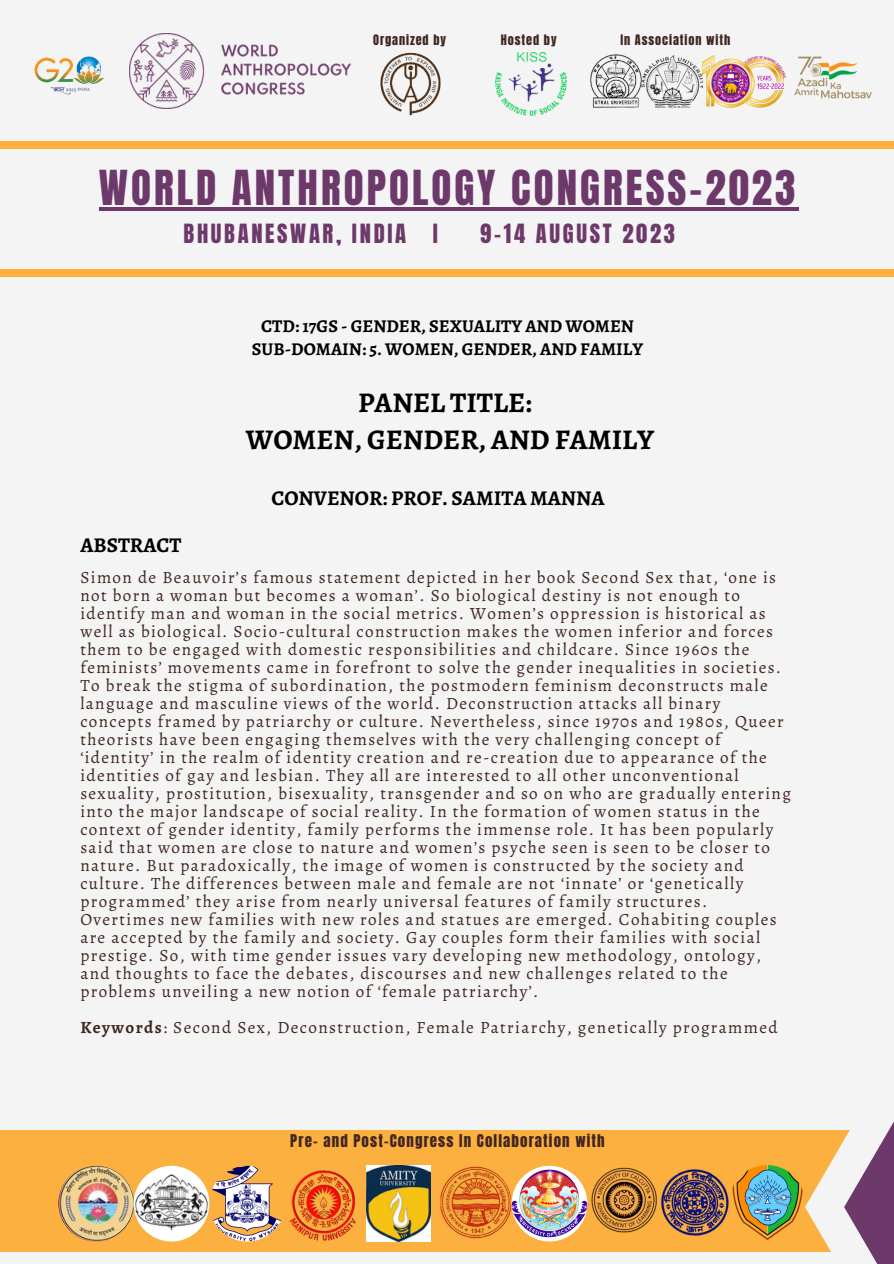
<style>
.page{position:relative;width:894px;height:1264px;background:#fff}
.page>*{position:absolute;margin:0;border:0;box-sizing:border-box;transform-origin:0 0}
.t1{font:40.95px "Anton";letter-spacing:.075em;color:#6d396b}
.t2{font:700 28.5px/36px "Alegreya";color:#000;text-align:center}
.t3{font:22.5px "Anton";letter-spacing:.12em;color:#6d396b}
.t4{font:700 21px "Alegreya";color:#000}
.t5{font:700 18px/22.5px "Alegreya";color:#000;text-align:center}
.t6{font:17.1px/18px "Alegreya";letter-spacing:.08em;color:#40261f}
.t7{font:15px "Anton";letter-spacing:.075em;color:#412520}
.t8{font:12.3px "Anton";letter-spacing:.075em;color:#412520}
.s1{font-weight:700}
</style>
<div class="page">
<div style="left:0;top:0;width:893px;height:1263px;background:#f4f4f4"></div>
<div style="left:1px;top:269px;width:892px;height:8px;background:#fbb040"></div>
<div style="left:0;top:1130px;width:893px;height:120px;background:#fbb040"></div>
<svg style="left:804px;top:1142px;width:39px;height:110px;fill:#f4f4f4"></svg>
<svg style="left:843px;top:1123px;width:50px;height:140px;background:#a98ca7"></svg>
<div style="left:1px;top:141px;width:892px;height:8px;background:#fbb040"></div>
<hr style="left:99px;top:207px;width:699px;height:4px;background:#6d396b">
<img style="left:58px;top:1165px;width:76px;height:76px;border-radius:50%">
<img style="left:134px;top:1165px;width:75px;height:76px;border-radius:50%">
<img style="left:209px;top:1165px;width:76px;height:76px;border-radius:50%">
<img style="left:285px;top:1165px;width:75px;height:76px;border-radius:50%">
<img style="left:436px;top:1165px;width:75px;height:76px;border-radius:50%">
<img style="left:511px;top:1165px;width:76px;height:76px;border-radius:50%">
<img style="left:366px;top:1165px;width:64px;height:75px">
<img style="left:575px;top:1167px;width:154px;height:69px">
<img style="left:729px;top:1164px;width:75px;height:76px;border-radius:50%">
<img style="left:590px;top:55px;width:49px;height:53px">
<img style="left:639px;top:55px;width:146px;height:53px">
<img style="left:379px;top:53px;width:63px;height:62px;border-radius:50%">
<img style="left:129px;top:34px;width:223px;height:74px">
<img style="left:785px;top:56px;width:87px;height:43px">
<img style="left:34px;top:56px;width:70px;height:39px">
<img style="left:495px;top:53px;width:71px;height:63px">
<p class="t8" style="left:373px;top:31px;width:74px">Organized by</p>
<p class="t8" style="left:500px;top:31px;width:57px">Hosted by</p>
<p class="t8" style="left:620px;top:31px;width:111px">In Association with</p>
<h1 class="t1" style="left:99px;top:158px;width:698px">WORLD ANTHROPOLOGY CONGRESS-2023</h1>
<h3 class="t3" style="left:183px;top:218px;width:256px">BHUBANESWAR, INDIA I</h3>
<h3 class="t3" style="left:480px;top:218px;width:196px">9-14 AUGUST 2023</h3>
<p class="t5" style="left:252px;top:315px;width:392px">CTD: 17GS - GENDER, SEXUALITY AND WOMEN<br>SUB-DOMAIN: 5. WOMEN, GENDER, AND FAMILY</p>
<h2 class="t2" style="left:246px;top:385px;width:409px">PANEL TITLE:<br>WOMEN, GENDER, AND FAMILY</h2>
<p class="t4" style="left:80px;top:530px;width:102px">ABSTRACT</p>
<p class="t4" style="left:271px;top:483px;width:334px">CONVENOR: PROF. SAMITA MANNA</p>
<p class="t6" style="left:80px;top:568px;width:711px">Simon de Beauvoir’s famous statement depicted in her book Second Sex that, ‘one is not born a woman but becomes a woman’. So biological destiny is not enough to identify man and woman in the social metrics. Women’s oppression is historical as well as biological. Socio-cultural construction makes the women inferior and forces them to be engaged with domestic responsibilities and childcare. Since 1960s the feminists’ movements came in forefront to solve the gender inequalities in societies.<br>To break the stigma of subordination, the postmodern feminism deconstructs male language and masculine views of the world. Deconstruction attacks all binary concepts framed by patriarchy or culture. Nevertheless, since 1970s and 1980s, Queer theorists have been engaging themselves with the very challenging concept of ‘identity’ in the realm of identity creation and re-creation due to appearance of the identities of gay and lesbian. They all are interested to all other unconventional sexuality, prostitution, bisexuality, transgender and so on who are gradually entering into the major landscape of social reality. In the formation of women status in the context of gender identity, family performs the immense role. It has been popularly said that women are close to nature and women’s psyche seen is seen to be closer to nature. But paradoxically, the image of women is constructed by the society and culture. The differences between male and female are not ‘innate’ or ‘genetically programmed’ they arise from nearly universal features of family structures.<br>Overtimes new families with new roles and statues are emerged. Cohabiting couples are accepted by the family and society. Gay couples form their families with social prestige. So, with time gender issues vary developing new methodology, ontology, and thoughts to face the debates, discourses and new challenges related to the problems unveiling a new notion of ‘female patriarchy’.</p>
<p class="t6" style="left:80px;top:1018px;width:698px"><span class="s1">Keywords</span>: Second Sex, Deconstruction, Female Patriarchy, genetically programmed</p>
<p class="t7" style="left:290px;top:1129px;width:316px">Pre- and Post-Congress In Collaboration with</p>
</div>
